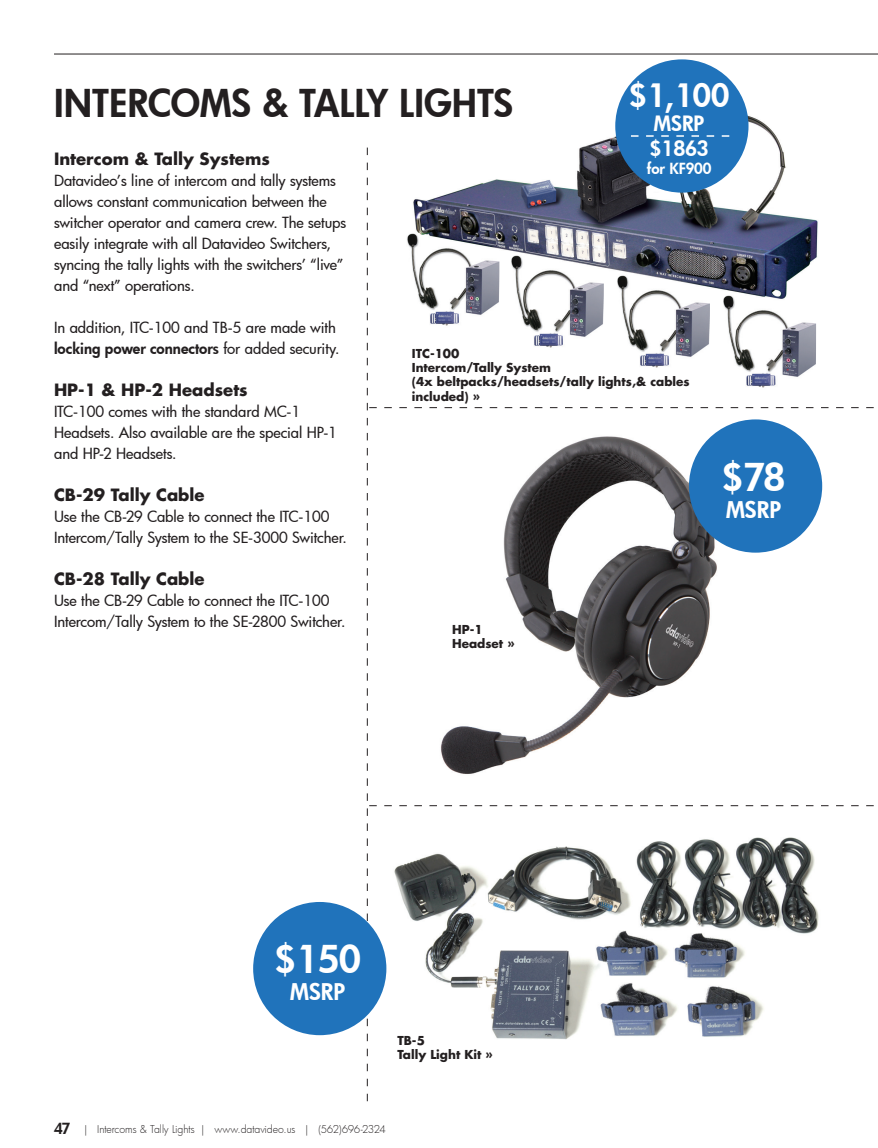
<style>
.page{position:relative;width:878px;height:1148px;background:#fff}
.page>*{position:absolute;margin:0;border:0;box-sizing:border-box;transform-origin:0 0}
.t1{font:800 37.5px "Futura";color:#231f20}
.t2{font:800 37.5px "Futura";color:#fff}
.t3{font:800 31.5px "Futura";color:#fff}
.t4{font:800 22.5px "Futura";color:#fff}
.t5{font:800 20.7px/24.8px "Futura";color:#fff}
.t6{font:700 16.5px "Futura";color:#231f20}
.t7{font:500 15px/21px "Futura";letter-spacing:-.005em;color:#231f20}
.t8{font:800 15px "Futura";color:#fff}
.t9{font:700 12px/14.4px "Futura";color:#231f20}
.t10{font:300 10.5px "Futura";letter-spacing:-.01em;color:#231f20}
.s1{font-weight:800}
.s2{font-weight:800;font-size:15px}
</style>
<div class="page">
<img style="left:580px;top:82px;width:202px;height:66px">
<hr style="left:54px;top:54px;width:824px;height:1px;background:#231f20">
<svg style="left:367px;top:148px;width:507px;height:953px"></svg>
<div style="left:689px;top:419px;width:133px;height:133px;background:#2073bb;border-radius:50%"></div>
<div style="left:253px;top:902px;width:133px;height:133px;background:#2073bb;border-radius:50%"></div>
<div style="left:615px;top:59px;width:133px;height:134px;background:#2073bb;border-radius:50%"></div>
<svg style="left:631px;top:135px;width:98px;height:2px"></svg>
<img style="left:406px;top:233px;width:93px;height:96px">
<img style="left:510px;top:255px;width:93px;height:96px">
<img style="left:617px;top:274px;width:93px;height:96px">
<img style="left:723px;top:295px;width:93px;height:96px">
<h2 class="t3" style="left:629px;top:74px;width:102px">$1,100</h2>
<h3 class="t5" style="left:649px;top:111px;width:61px">MSRP $1863</h3>
<p class="t8" style="left:647px;top:158px;width:66px">for KF900</p>
<h1 class="t1" style="left:54px;top:78px;width:460px">INTERCOMS &amp; TALLY LIGHTS</h1>
<p class="t6" style="left:54px;top:147px;width:217px">Intercom &amp; Tally Systems</p>
<p class="t7" style="left:54px;top:169px;width:294px">Datavideo’s line of intercom and tally systems allows constant communication between the switcher operator and camera crew. The setups easily integrate with all Datavideo Switchers, syncing the tally lights with the switchers’ “live” and “next” operations.</p>
<p class="t7" style="left:54px;top:316px;width:287px">In addition, ITC-100 and TB-5 are made with <span class="s1">locking power connectors</span> for added security.</p>
<p class="t6" style="left:54px;top:378px;width:195px">HP-1 &amp; HP-2 Headsets</p>
<p class="t7" style="left:54px;top:400px;width:284px">ITC-100 comes with the standard MC-1<br>Headsets. Also available are the special HP-1 and HP-2 Headsets.</p>
<p class="t6" style="left:54px;top:483px;width:152px">CB-29 Tally Cable</p>
<p class="t7" style="left:54px;top:505px;width:294px">Use the CB-29 Cable to connect the ITC-100<br>Intercom/Tally System to the SE-3000 Switcher.</p>
<p class="t6" style="left:54px;top:567px;width:152px">CB-28 Tally Cable</p>
<p class="t7" style="left:54px;top:589px;width:293px">Use the CB-29 Cable to connect the ITC-100<br>Intercom/Tally System to the SE-2800 Switcher.</p>
<p class="t9" style="left:412px;top:346px;width:279px">ITC-100<br>Intercom/Tally System<br>(4x beltpacks/headsets/tally lights,&amp; cables included) »</p>
<h1 class="t2" style="left:722px;top:451px;width:64px">$78</h1>
<h3 class="t4" style="left:726px;top:494px;width:57px">MSRP</h3>
<p class="t9" style="left:452px;top:621px;width:64px">HP-1<br>Headset »</p>
<h1 class="t2" style="left:275px;top:934px;width:88px">$150</h1>
<h3 class="t4" style="left:290px;top:976px;width:57px">MSRP</h3>
<p class="t9" style="left:397px;top:1032px;width:97px">TB-5<br>Tally Light Kit »</p>
<p class="t10" style="left:54px;top:1122px;width:333px"><span class="s2">47</span> | Intercoms &amp; Tally Lights | www.datavideo.us | (562)696-2324</p>
</div>
